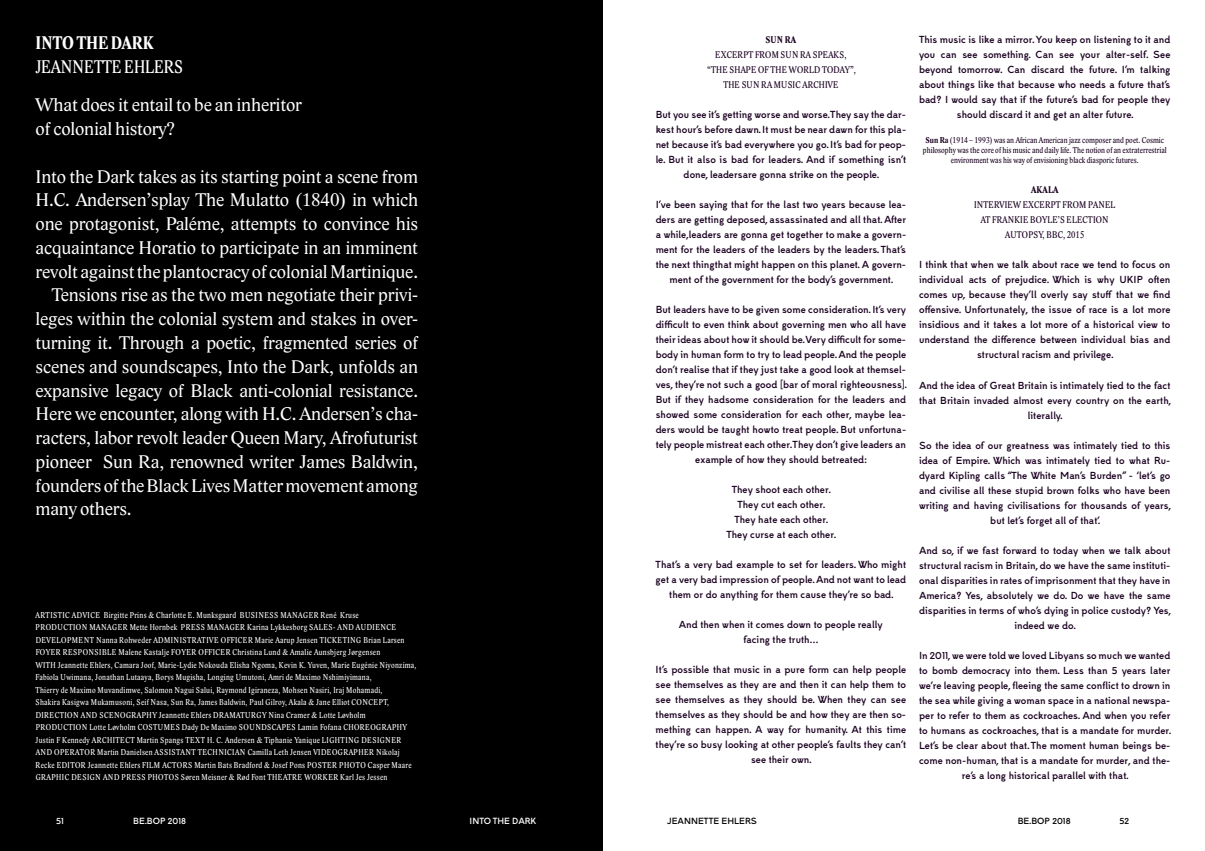
<style>
.page{position:relative;width:1205px;height:851px;background:#fff}
.page>*{position:absolute;margin:0;border:0;box-sizing:border-box;transform-origin:0 0}
.t1{font:18.75px/23.8px "Lido STF";letter-spacing:-.01em;color:#fff}
.t2{font:18.75px "Lido STF Cond";letter-spacing:-.01em;color:#fff}
.t3{font:700 18.75px "Lido STF Cond";letter-spacing:-.01em;color:#fff}
.t4{font:600 10px/15px "Superspitze Grotesk";letter-spacing:.005em;color:#1b0021;text-align:center}
.t5{font:10px/15px "Lido STF Cond";letter-spacing:.02em;color:#1b0021;text-align:center}
.t6{font:700 10px "Lido STF Cond";letter-spacing:.02em;color:#1b0021}
.t7{font:8.75px/12.5px "Lido STF Cond";letter-spacing:.035em;color:#fff}
.t8{font:8.75px/10px "Lido STF Cond";letter-spacing:.01em;color:#1b0021;text-align:center}
.t9{font:600 8.75px "Superspitze Grotesk";color:#000}
.t10{font:600 8.75px "Superspitze Grotesk";color:#fff}
.s1{font-weight:700}
</style>
<div class="page">
<div style="left:0;top:0;width:602px;height:850px;background:#000"></div>
<h1 class="t3" style="left:36px;top:33px;width:119px">INTO THE DARK</h1>
<h1 class="t2" style="left:36px;top:56px;width:149px">JEANNETTE EHLERS</h1>
<h1 class="t1" style="left:36px;top:93px;width:268px">What does it entail to be an inheritor of colonial history?</h1>
<h1 class="t1" style="left:36px;top:165px;width:384px">Into the Dark takes as its starting point a scene from</h1>
<h1 class="t1" style="left:36px;top:188px;width:384px">H.C. Andersen’splay The Mulatto (1840) in which</h1>
<h1 class="t1" style="left:36px;top:212px;width:384px">one protagonist, Paléme, attempts to convince his</h1>
<h1 class="t1" style="left:36px;top:236px;width:384px">acquaintance Horatio to participate in an imminent</h1>
<h1 class="t1" style="left:36px;top:260px;width:384px">revolt against the plantocracy of colonial Martinique.</h1>
<h1 class="t1" style="left:52px;top:283px;width:368px">Tensions rise as the two men negotiate their privi-</h1>
<h1 class="t1" style="left:36px;top:307px;width:384px">leges within the colonial system and stakes in over-</h1>
<h1 class="t1" style="left:36px;top:331px;width:384px">turning it. Through a poetic, fragmented series of</h1>
<h1 class="t1" style="left:36px;top:355px;width:384px">scenes and soundscapes, Into the Dark, unfolds an</h1>
<h1 class="t1" style="left:36px;top:378px;width:384px">expansive legacy of Black anti-colonial resistance.</h1>
<h1 class="t1" style="left:36px;top:402px;width:384px">Here we encounter, along with H.C. Andersen’s cha-</h1>
<h1 class="t1" style="left:36px;top:426px;width:384px">racters, labor revolt leader Queen Mary, Afrofuturist</h1>
<h1 class="t1" style="left:36px;top:450px;width:384px">pioneer Sun Ra, renowned writer James Baldwin,</h1>
<h1 class="t1" style="left:36px;top:473px;width:384px">founders of the Black Lives Matter movement among</h1>
<h1 class="t1" style="left:36px;top:497px;width:97px">many others.</h1>
<p class="t7" style="left:36px;top:608px;width:382px">ARTISTIC ADVICE Birgitte Prins &amp; Charlotte E. Munksgaard BUSINESS MANAGER René Kruse<br>PRODUCTION MANAGER Mette Hornbek PRESS MANAGER Karina Lykkesborg SALES- AND AUDIENCE DEVELOPMENT Nanna Rohweder ADMINISTRATIVE OFFICER Marie Aarup Jensen TICKETING Brian Larsen FOYER RESPONSIBLE Malene Kastalje FOYER OFFICER Christina Lund &amp; Amalie Aunsbjerg Jørgensen<br>WITH Jeannette Ehlers, Camara Joof, Marie-Lydie Nokouda Elisha Ngoma, Kevin K. Yuven, Marie Eugénie Niyonzima, Fabiola Uwimana, Jonathan Lutaaya, Borys Mugisha, Longing Umutoni, Amri de Maximo Nshimiyimana,<br>Thierry de Maximo Muvandimwe, Salomon Nagui Salui, Raymond Igiraneza, Mohsen Nasiri, Iraj Mohamadi,<br>Shakira Kasigwa Mukamusoni, Seif Nasa, Sun Ra, James Baldwin, Paul Gilroy, Akala &amp; Jane Elliot CONCEPT, DIRECTION AND SCENOGRAPHY Jeannette Ehlers DRAMATURGY Nina Cramer &amp; Lotte Løvholm PRODUCTION Lotte Løvholm COSTUMES Dady De Maximo SOUNDSCAPES Lamin Fofana CHOREOGRAPHY Justin F Kennedy ARCHITECT Martin Spangs TEXT H. C. Andersen &amp; Tiphanie Yanique LIGHTING DESIGNER AND OPERATOR Martin Danielsen ASSISTANT TECHNICIAN Camilla Leth Jensen VIDEOGRAPHER Nikolaj Recke EDITOR Jeannette Ehlers FILM ACTORS Martin Bats Bradford &amp; Josef Pons POSTER PHOTO Casper Maare GRAPHIC DESIGN AND PRESS PHOTOS Søren Meisner &amp; Rød Font THEATRE WORKER Karl Jes Jessen</p>
<p class="t6" style="left:765px;top:34px;width:32px">SUN RA</p>
<p class="t5" style="left:707px;top:47px;width:151px">EXCERPT FROM SUN RA SPEAKS, “THE SHAPE OF THE WORLD TODAY”,<br>THE SUN RA MUSIC ARCHIVE</p>
<p class="t4" style="left:656px;top:107px;width:252px">But you see it’s getting worse and worse.They say the dar&shy;kest hour’s before dawn. It must be near dawn for this pla&shy;net because it’s bad everywhere you go. It’s bad for peop&shy;le. But it also is bad for leaders. And if something isn’t done, leadersare gonna strike on the people.</p>
<p class="t4" style="left:656px;top:197px;width:252px">I’ve been saying that for the last two years because lea&shy;ders are getting deposed, assassinated and all that. After a while,leaders are gonna get together to make a govern&shy;ment for the leaders of the leaders by the leaders. That’s the next thingthat might happen on this planet. A govern&shy;ment of the government for the body’s government.</p>
<p class="t4" style="left:656px;top:302px;width:253px">But leaders have to be given some consideration. It’s very difficult to even think about governing men who all have their ideas about how it should be. Very difficult for some&shy;body in human form to try to lead people. And the people don’t realise that if they just take a good look at themsel&shy;ves, they’re not such a good [bar of moral righteousness].<br>But if they hadsome consideration for the leaders and showed some consideration for each other, maybe lea&shy;ders would be taught howto treat people. But unfortuna&shy;tely people mistreat each other.They don’t give leaders an example of how they should betreated:</p>
<p class="t4" style="left:726px;top:482px;width:111px">They shoot each other.<br>They cut each other.<br>They hate each other.<br>They curse at each other.</p>
<p class="t4" style="left:656px;top:557px;width:252px">That’s a very bad example to set for leaders. Who might get a very bad impression of people. And not want to lead them or do anything for them cause they’re so bad.</p>
<p class="t4" style="left:679px;top:617px;width:205px">And then when it comes down to people really facing the truth…</p>
<p class="t4" style="left:656px;top:662px;width:252px">It’s possible that music in a pure form can help people see themselves as they are and then it can help them to see themselves as they should be. When they can see themselves as they should be and how they are then so&shy;mething can happen. A way for humanity. At this time they’re so busy looking at other people’s faults they can’t see their own.</p>
<p class="t4" style="left:919px;top:33px;width:253px">This music is like a mirror. You keep on listening to it and you can see something. Can see your alter-self. See beyond tomorrow. Can discard the future. I’m talking about things like that because who needs a future that’s bad? I would say that if the future’s bad for people they should discard it and get an alter future.</p>
<p class="t8" style="left:923px;top:135px;width:245px"><span class="s1">Sun Ra</span> (1914 – 1993) was an African American jazz composer and poet. Cosmic philosophy was the core of his music and daily life. The notion of an extraterrestrial environment was his way of envisioning black diasporic futures.</p>
<p class="t6" style="left:1031px;top:185px;width:29px">AKALA</p>
<p class="t5" style="left:974px;top:198px;width:143px">INTERVIEW EXCERPT FROM PANEL<br>AT FRANKIE BOYLE’S ELECTION<br>AUTOPSY, BBC, 2015</p>
<p class="t4" style="left:919px;top:258px;width:253px">I think that when we talk about race we tend to focus on individual acts of prejudice. Which is why UKIP often comes up, because they’ll overly say stuff that we find offensive. Unfortunately, the issue of race is a lot more insidious and it takes a lot more of a historical view to understand the difference between individual bias and structural racism and privilege.</p>
<p class="t4" style="left:919px;top:378px;width:254px">And the idea of Great Britain is intimately tied to the fact that Britain invaded almost every country on the earth, literally.</p>
<p class="t4" style="left:919px;top:438px;width:254px">So the idea of our greatness was intimately tied to this idea of Empire. Which was intimately tied to what Ru&shy;dyard Kipling calls “The White Man’s Burden” - ‘let’s go and civilise all these stupid brown folks who have been writing and having civilisations for thousands of years, but let’s forget all of that’.</p>
<p class="t4" style="left:919px;top:543px;width:254px">And so, if we fast forward to today when we talk about structural racism in Britain, do we have the same instituti&shy;onal disparities in rates of imprisonment that they have in America? Yes, absolutely we do. Do we have the same disparities in terms of who’s dying in police custody? Yes, indeed we do.</p>
<p class="t4" style="left:919px;top:648px;width:254px">In 2011, we were told we loved Libyans so much we wanted to bomb democracy into them. Less than 5 years later we’re leaving people, fleeing the same conflict to drown in the sea while giving a woman space in a national newspa&shy;per to refer to them as cockroaches. And when you refer to humans as cockroaches, that is a mandate for murder.<br>Let’s be clear about that. The moment human beings be&shy;come non-human, that is a mandate for murder, and the&shy;re’s a long historical parallel with that.</p>
<p class="t10" style="left:56px;top:815px;width:9px">51</p>
<p class="t10" style="left:133px;top:815px;width:54px">BE.BOP 2018</p>
<p class="t10" style="left:470px;top:815px;width:68px">INTO THE DARK</p>
<p class="t9" style="left:667px;top:815px;width:91px">JEANNETTE EHLERS</p>
<p class="t9" style="left:1017px;top:815px;width:54px">BE.BOP 2018</p>
<p class="t9" style="left:1119px;top:815px;width:11px">52</p>
</div>
